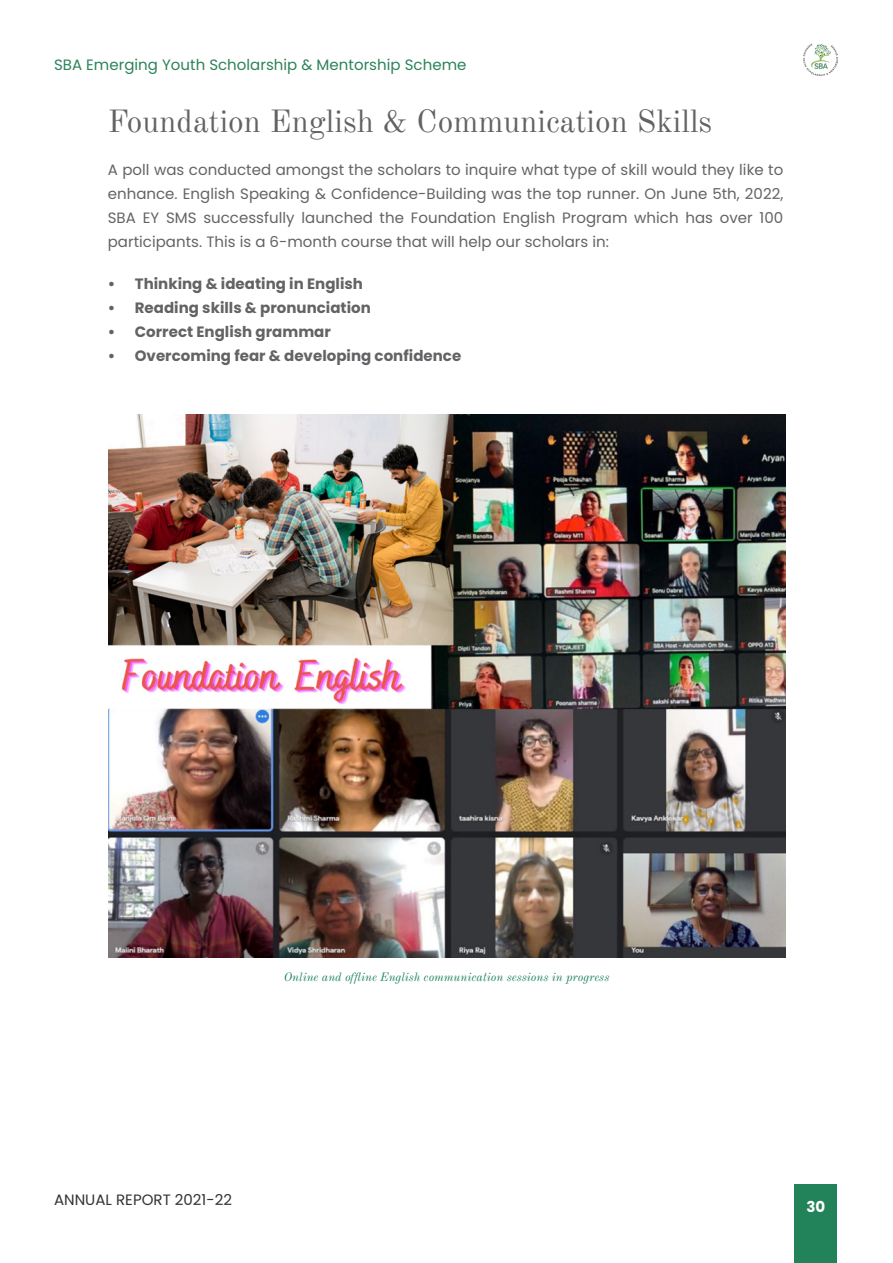
<style>
.page{position:relative;width:893px;height:1263px;background:#fff}
.page>*{position:absolute;margin:0;border:0;box-sizing:border-box;transform-origin:0 0}
.t1{font:31.5px "Old Standard TT";color:#636366}
.t2{font:15px/24px "Poppins";color:#636366;text-align:justify}
.t3{font:700 15px "Poppins";color:#636366}
.t4{font:15px "Poppins";color:#2c825a}
.t5{font:15px "Poppins";color:#333}
.t6{font:700 15px "Poppins";color:#fff}
.t7{font:italic 12px "Old Standard TT";color:#1f845a}
</style>
<div class="page">
<div style="left:794px;top:1184px;width:43px;height:79px;background:#22835a"></div>
<img style="left:803px;top:43px;width:35px;height:33px">
<img style="left:108px;top:415px;width:677px;height:542px">
<p class="t4" style="left:54px;top:56px;width:414px">SBA Emerging Youth Scholarship &amp; Mentorship Scheme</p>
<p class="t1" style="left:108px;top:97px;width:606px">Foundation English &amp; Communication Skills</p>
<p class="t2" style="left:108px;top:158px;width:677px">A poll was conducted amongst the scholars to inquire what type of skill would they like to enhance. English Speaking &amp; Confidence-Building was the top runner. On June 5th, 2022, SBA EY SMS successfully launched the Foundation English Program which has over 100 participants. This is a 6-month course that will help our scholars in:</p>
<p class="t3" style="left:108px;top:275px;width:257px">• Thinking &amp; ideating in English</p>
<p class="t3" style="left:108px;top:299px;width:265px">• Reading skills &amp; pronunciation</p>
<p class="t3" style="left:108px;top:323px;width:225px">• Correct English grammar</p>
<p class="t3" style="left:108px;top:347px;width:355px">• Overcoming fear &amp; developing confidence</p>
<p class="t7" style="left:284px;top:968px;width:327px">Online and offline English communication sessions in progress</p>
<p class="t5" style="left:54px;top:1191px;width:180px">ANNUAL REPORT 2021-22</p>
<p class="t6" style="left:806px;top:1198px;width:20px">30</p>
</div>
